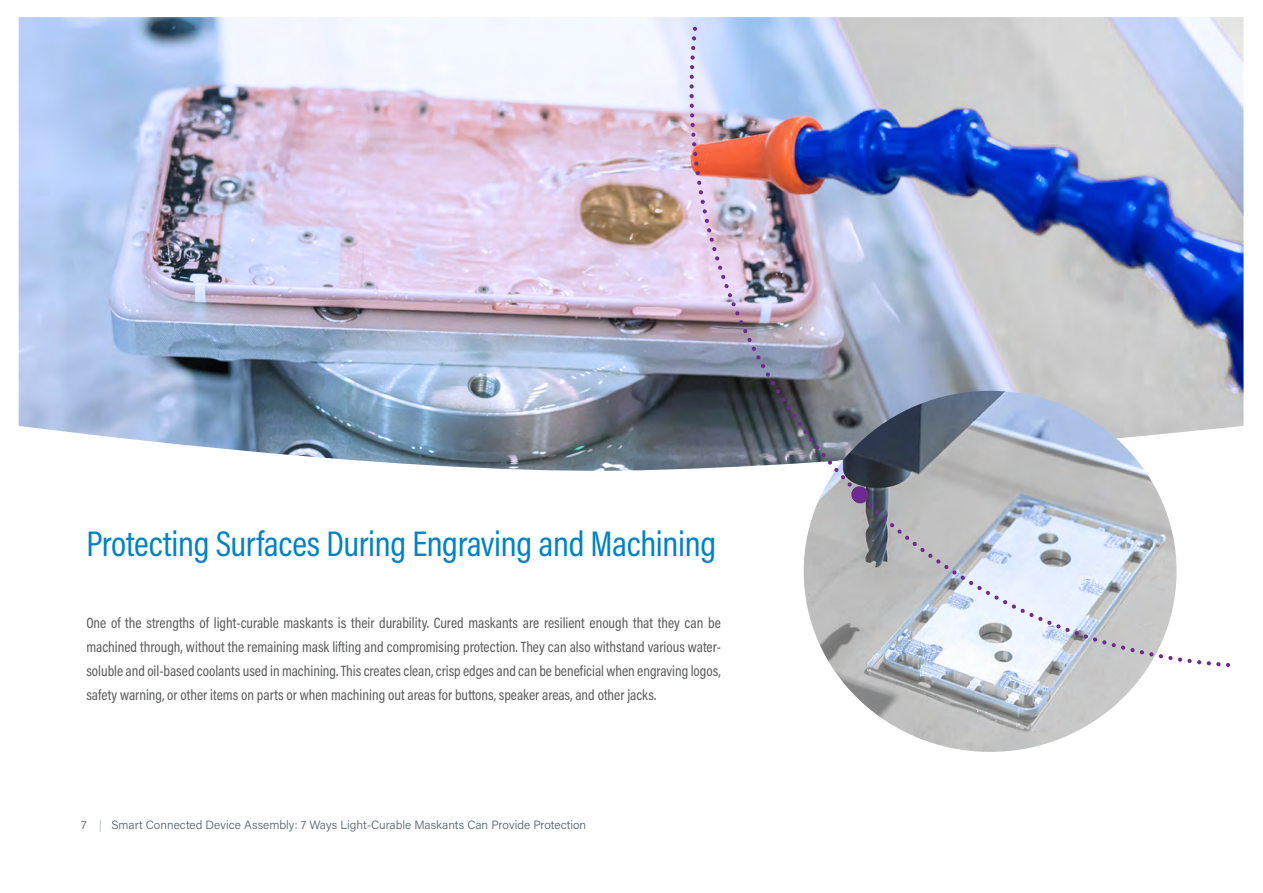
<style>
.page{position:relative;width:1263px;height:893px;background:#fff}
.page>*{position:absolute;margin:0;border:0;box-sizing:border-box;transform-origin:0 0}
.Titles_Style_1{font:36px "Acumin Pro Cond";letter-spacing:-.01em;color:#0082c5}
.t1{font:15px/24px "Acumin Pro Cond";color:#57585a;text-align:justify}
.t2{font:300 12px "Acumin Pro";color:#525e65}
.s1{color:#b1bac0}
</style>
<div class="page">
<img style="left:19px;top:17px;width:1224px;height:454px">
<img style="left:830px;top:664px;width:320px;height:88px">
<svg style="left:1226px;top:663px;width:5px;height:4px"></svg>
<svg style="left:1207px;top:661px;width:13px;height:5px"></svg>
<img style="left:697px;top:181px;width:504px;height:483px">
<svg style="left:693px;top:152px;width:7px;height:23px"></svg>
<svg style="left:691px;top:133px;width:5px;height:13px"></svg>
<svg style="left:690px;top:104px;width:5px;height:23px"></svg>
<svg style="left:689px;top:75px;width:5px;height:23px"></svg>
<svg style="left:690px;top:17px;width:11px;height:52px"></svg>
<p class="Titles_Style_1" style="left:86px;top:520px;width:631px">Protecting Surfaces During Engraving and Machining</p>
<p class="t1" style="left:86px;top:611px;width:636px">One of the strengths of light-curable maskants is their durability. Cured maskants are resilient enough that they can be machined through, without the remaining mask lifting and compromising protection. They can also withstand various water&shy;soluble and oil-based coolants used in machining. This creates clean, crisp edges and can be beneficial when engraving logos, safety warning, or other items on parts or when machining out areas for buttons, speaker areas, and other jacks.</p>
<p class="t2" style="left:81px;top:816px;width:507px">7 <span class="s1">|</span> Smart Connected Device Assembly: 7 Ways Light-Curable Maskants Can Provide Protection</p>
</div>
